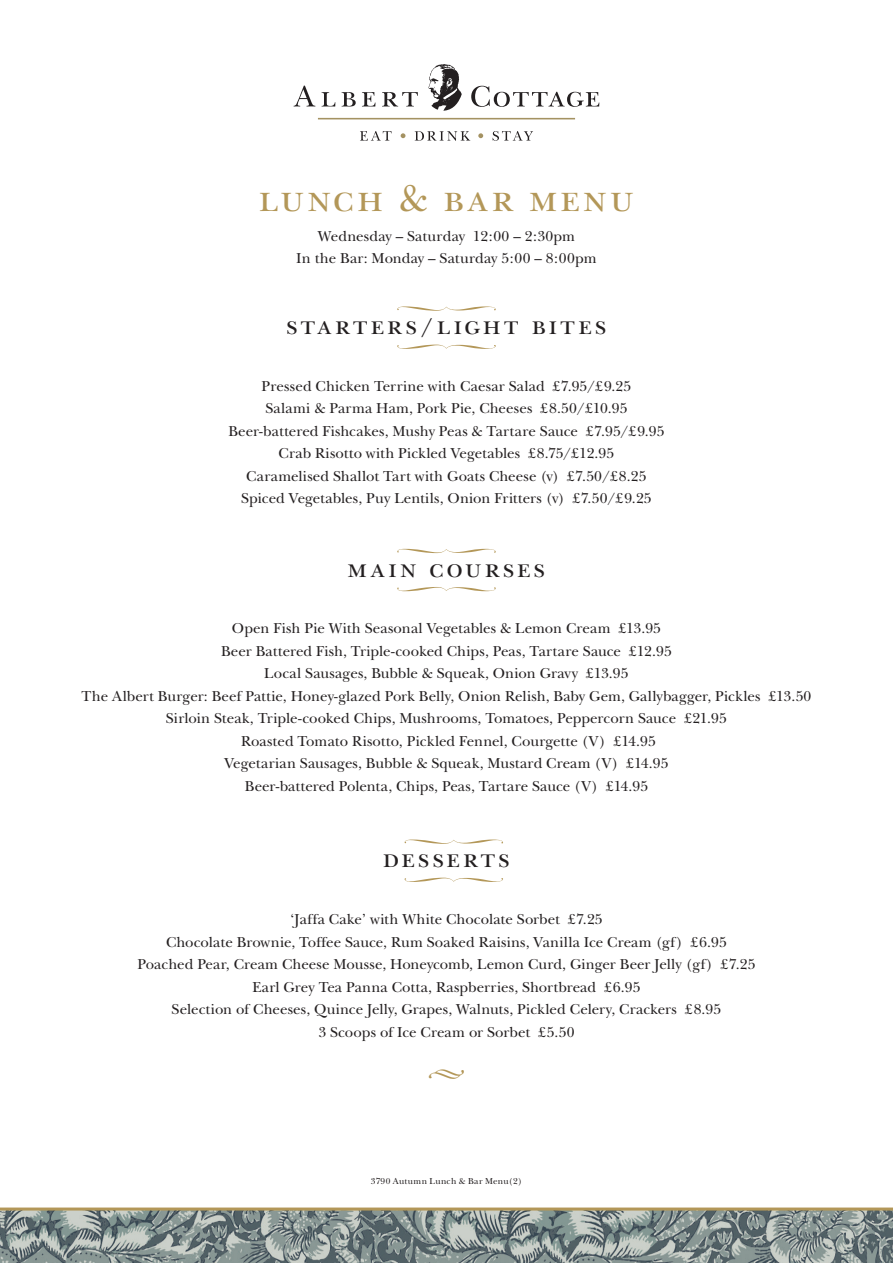
<style>
.page{position:relative;width:893px;height:1263px;background:#fff}
.page>*{position:absolute;margin:0;border:0;box-sizing:border-box;transform-origin:0 0}
.t1{font:39px "New Baskerville SC";letter-spacing:.08em;color:#b39758}
.t2{font:27px "New Baskerville SC";letter-spacing:.105em;color:#231f20}
.t3{font:15px/22.5px "New Baskerville";letter-spacing:.005em;color:#231f20;text-align:center}
.t4{font:9px "New Baskerville";letter-spacing:.03em;color:#231f20}
.s1{font-size:23.25px}
</style>
<div class="page">
<svg style="left:360px;top:131px;width:32px;height:10px"></svg>
<svg style="left:401px;top:133px;width:4px;height:5px"></svg>
<svg style="left:415px;top:131px;width:55px;height:10px"></svg>
<svg style="left:478px;top:133px;width:5px;height:5px"></svg>
<svg style="left:493px;top:131px;width:40px;height:10px"></svg>
<svg style="left:471px;top:86px;width:128px;height:21px"></svg>
<hr style="left:318px;top:118px;width:257px;height:1px;background:#a49262">
<svg style="left:294px;top:86px;width:21px;height:21px"></svg>
<svg style="left:322px;top:92px;width:13px;height:15px"></svg>
<svg style="left:342px;top:92px;width:14px;height:15px"></svg>
<svg style="left:362px;top:92px;width:13px;height:15px"></svg>
<svg style="left:382px;top:92px;width:36px;height:15px"></svg>
<svg style="left:428px;top:64px;width:34px;height:47px"></svg>
<svg style="left:397px;top:345px;width:99px;height:4px"></svg>
<svg style="left:397px;top:306px;width:99px;height:5px"></svg>
<svg style="left:397px;top:587px;width:99px;height:4px"></svg>
<svg style="left:397px;top:549px;width:99px;height:4px"></svg>
<svg style="left:405px;top:878px;width:98px;height:4px"></svg>
<svg style="left:405px;top:839px;width:98px;height:5px"></svg>
<img style="left:0;top:1210px;width:893px;height:53px">
<hr style="left:0;top:1207px;width:893px;height:3px;background:#b39758">
<h1 class="t1" style="left:259px;top:176px;width:377px">lunch &amp; bar menu</h1>
<p class="t3" style="left:296px;top:225px;width:302px">Wednesday – Saturday 12:00 – 2:30pm<br>In the Bar: Monday – Saturday 5:00 – 8:00pm</p>
<h2 class="t2" style="left:286px;top:310px;width:322px">starters<span class="s1">/</span>light bites</h2>
<p class="t3" style="left:228px;top:375px;width:438px">Pressed Chicken Terrine with Caesar Salad £7.95/£9.25<br>Salami &amp; Parma Ham, Pork Pie, Cheeses £8.50/£10.95<br>Beer-battered Fishcakes, Mushy Peas &amp; Tartare Sauce £7.95/£9.95<br>Crab Risotto with Pickled Vegetables £8.75/£12.95<br>Caramelised Shallot Tart with Goats Cheese (v) £7.50/£8.25<br>Spiced Vegetables, Puy Lentils, Onion Fritters (v) £7.50/£9.25</p>
<h2 class="t2" style="left:347px;top:553px;width:200px">main courses</h2>
<p class="t3" style="left:82px;top:617px;width:731px">Open Fish Pie With Seasonal Vegetables &amp; Lemon Cream £13.95<br>Beer Battered Fish, Triple-cooked Chips, Peas, Tartare Sauce £12.95<br>Local Sausages, Bubble &amp; Squeak, Onion Gravy £13.95<br>The Albert Burger: Beef Pattie, Honey-glazed Pork Belly, Onion Relish, Baby Gem, Gallybagger, Pickles £13.50<br>Sirloin Steak, Triple-cooked Chips, Mushrooms, Tomatoes, Peppercorn Sauce £21.95<br>Roasted Tomato Risotto, Pickled Fennel, Courgette (V) £14.95<br>Vegetarian Sausages, Bubble &amp; Squeak, Mustard Cream (V) £14.95<br>Beer-battered Polenta, Chips, Peas, Tartare Sauce (V) £14.95</p>
<h2 class="t2" style="left:383px;top:843px;width:129px">desserts</h2>
<p class="t3" style="left:137px;top:908px;width:620px">‘Jaffa Cake’ with White Chocolate Sorbet £7.25<br>Chocolate Brownie, Toffee Sauce, Rum Soaked Raisins, Vanilla Ice Cream (gf) £6.95<br>Poached Pear, Cream Cheese Mousse, Honeycomb, Lemon Curd, Ginger Beer Jelly (gf) £7.25<br>Earl Grey Tea Panna Cotta, Raspberries, Shortbread £6.95<br>Selection of Cheeses, Quince Jelly, Grapes, Walnuts, Pickled Celery, Crackers £8.95<br>3 Scoops of Ice Cream or Sorbet £5.50</p>
<p class="t4" style="left:371px;top:1176px;width:153px">3790 Autumn Lunch &amp; Bar Menu(2)</p>
</div>
